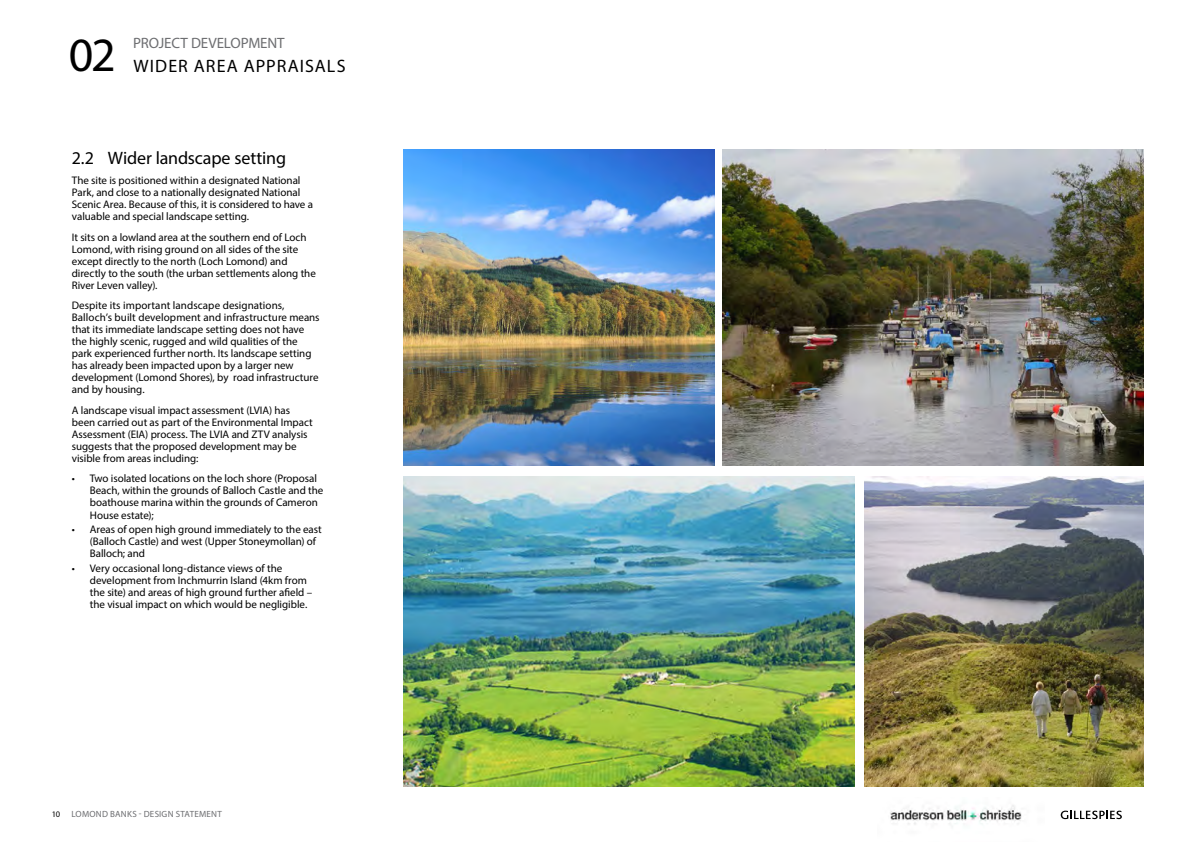
<style>
.page{position:relative;width:1191px;height:842px;background:#fff}
.page>*{position:absolute;margin:0;border:0;box-sizing:border-box;transform-origin:0 0}
.t1{font:48px "Myriad Pro";color:#000}
.t2{font:18px "Myriad Pro";letter-spacing:.005em;color:#000}
.t3{font:18px "Myriad Pro";letter-spacing:.055em;color:#000}
.t4{font:15px "Myriad Pro";letter-spacing:-.005em;color:#6d6e71}
.t5{font:11px/12px "Myriad Pro";letter-spacing:-.005em;color:#000}
.t6{font:9px "Myriad Pro";letter-spacing:.025em;color:#6d6e71}
.s1{font-size:8.5px;color:#000}
</style>
<div class="page">
<svg style="left:1060px;top:811px;width:61px;height:8px"></svg>
<img style="left:890px;top:805px;width:132px;height:20px">
<img style="left:723px;top:150px;width:420px;height:316px">
<img style="left:864px;top:477px;width:279px;height:310px">
<img style="left:403px;top:150px;width:311px;height:316px">
<img style="left:403px;top:477px;width:451px;height:310px">
<h1 class="t1" style="left:69px;top:26px;width:48px">02</h1>
<h3 class="t4" style="left:133px;top:34px;width:153px">PROJECT DEVELOPMENT</h3>
<h2 class="t3" style="left:133px;top:55px;width:214px">WIDER AREA APPRAISALS</h2>
<h2 class="t2" style="left:72px;top:147px;width:216px">2.2 Wider landscape setting</h2>
<p class="t5" style="left:72px;top:175px;width:243px">The site is positioned within a designated National Park, and close to a nationally designated National Scenic Area. Because of this, it is considered to have a valuable and special landscape setting.</p>
<p class="t5" style="left:72px;top:231px;width:245px">It sits on a lowland area at the southern end of Loch Lomond, with rising ground on all sides of the site except directly to the north (Loch Lomond) and directly to the south (the urban settlements along the River Leven valley).</p>
<p class="t5" style="left:72px;top:300px;width:249px">Despite its important landscape designations, Balloch’s built development and infrastructure means that its immediate landscape setting does not have the highly scenic, rugged and wild qualities of the park experienced further north. Its landscape setting has already been impacted upon by a larger new development (Lomond Shores), by road infrastructure and by housing.</p>
<p class="t5" style="left:72px;top:404px;width:242px">A landscape visual impact assessment (LVIA) has been carried out as part of the Environmental Impact Assessment (EIA) process. The LVIA and ZTV analysis suggests that the proposed development may be visible from areas including:</p>
<p class="t5" style="left:90px;top:473px;width:235px;text-indent:-18px">• Two isolated locations on the loch shore (Proposal Beach, within the grounds of Balloch Castle and the boathouse marina within the grounds of Cameron House estate);</p>
<p class="t5" style="left:90px;top:523px;width:233px;text-indent:-18px">• Areas of open high ground immediately to the east (Balloch Castle) and west (Upper Stoneymollan) of<br>Balloch; and</p>
<p class="t5" style="left:90px;top:562px;width:224px;text-indent:-18px">• Very occasional long-distance views of the development from Inchmurrin Island (4km from the site) and areas of high ground further afield – the visual impact on which would be negligible.</p>
<p class="t6" style="left:52px;top:809px;width:172px"><span class="s1">10</span> LOMOND BANKS - DESIGN STATEMENT</p>
</div>
